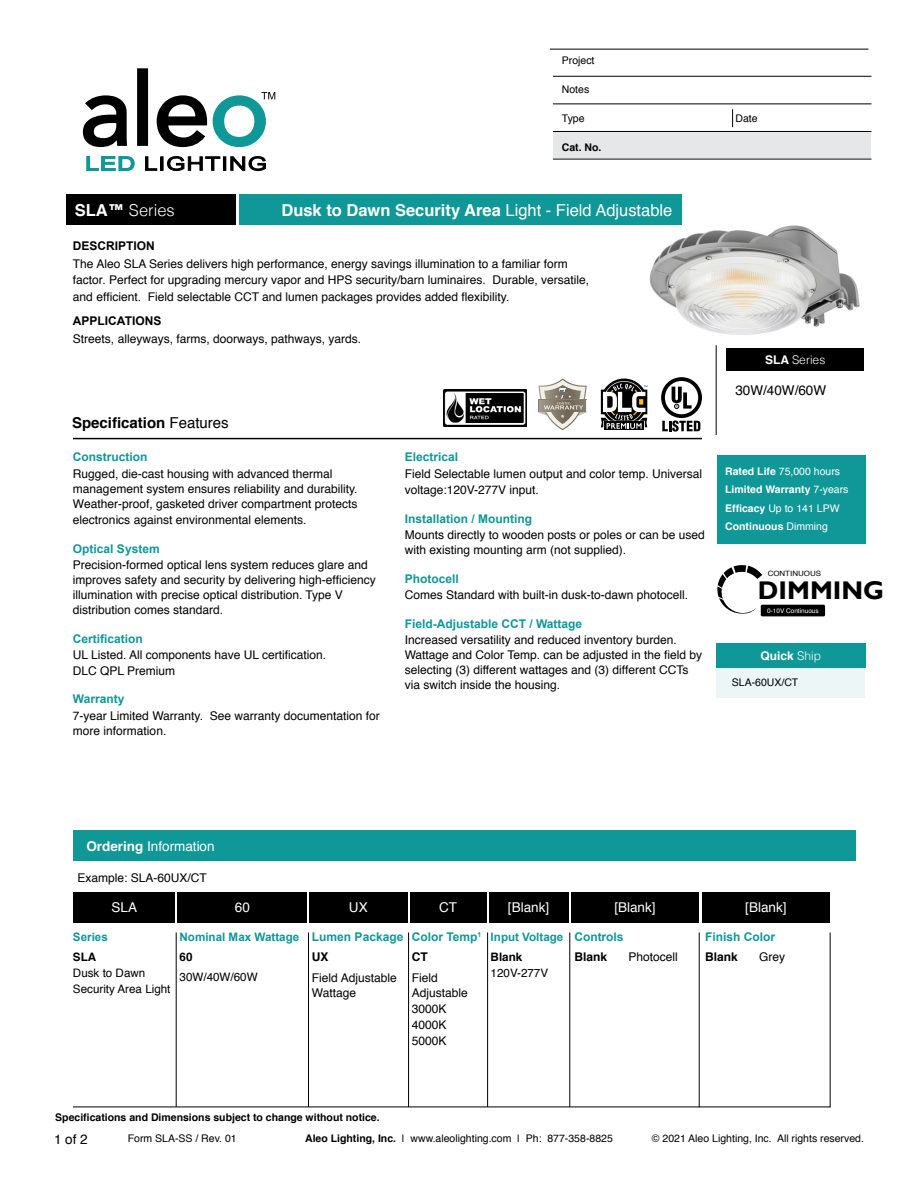
<style>
.page{position:relative;width:918px;height:1188px;background:#fff}
.page>*{position:absolute;margin:0;border:0;box-sizing:border-box;transform-origin:0 0}
.t1{font:700 25.5px "Gill Sans";color:#000}
.t2{font:700 16.5px "Helvetica";color:#fff}
.t3{font:300 16.5px "Helvetica";color:#fff}
.t4{font:700 15px "Helvetica";color:#000}
.t5{font:13.5px "Helvetica";color:#fff}
.t6{font:13.5px "Helvetica";color:#000}
.t7{font:12px/15px "Helvetica";color:#000}
.t8{font:700 12px "Arial";color:#109797}
.t9{font:700 12px "Arial";color:#000}
.t10{font:700 12px "Helvetica";color:#000}
.t11{font:300 12px "Helvetica";color:#fff}
.t12{font:700 12px "Helvetica";color:#fff}
.t13{font:11.7px/15.8px "Helvetica";color:#000}
.t14{font:700 11.7px "Arial";color:#109797}
.t15{font:700 11.7px "Helvetica";color:#000}
.t16{font:10.5px "Helvetica";color:#000}
.t17{font:700 10.5px/18.6px "Helvetica";color:#fff}
.t18{font:700 10.5px "Helvetica";color:#000}
.t19{font:7.35px "Helvetica";color:#000;scale:1.09 1}
.t20{font:6.45px "Helvetica";color:#fff}
.s1{font-weight:700}
.s2{font-weight:400}
.s3{font-weight:300}
</style>
<div class="page">
<img style="left:649px;top:225px;width:211px;height:133px">
<div style="left:239px;top:195px;width:443px;height:30px;background:#109797"></div>
<div style="left:554px;top:132px;width:317px;height:26px;background:#e6e7e8"></div>
<div style="left:138px;top:69px;width:9px;height:76px;background:#000"></div>
<div style="left:137px;top:68px;width:11px;height:78px;border:2px solid #000"></div>
<svg style="left:86px;top:156px;width:49px;height:16px"></svg>
<svg style="left:145px;top:156px;width:121px;height:16px"></svg>
<svg style="left:156px;top:92px;width:119px;height:56px"></svg>
<svg style="left:82px;top:95px;width:46px;height:53px"></svg>
<hr style="left:550px;top:49px;width:318px;height:1px;background:#000">
<hr style="left:553px;top:76px;width:319px;height:1px;background:#000">
<hr style="left:553px;top:104px;width:319px;height:1px;background:#000">
<hr style="left:553px;top:131px;width:319px;height:1px;background:#000">
<hr style="left:553px;top:159px;width:319px;height:1px;background:#000">
<svg style="left:732px;top:109px;width:1px;height:18px"></svg>
<hr style="left:73px;top:438px;width:629px;height:1px;background:#000">
<div style="left:716px;top:668px;width:149px;height:30px;background:#ecf6f6"></div>
<div style="left:716px;top:643px;width:150px;height:25px;background:#109797"></div>
<div style="left:66px;top:195px;width:170px;height:30px;background:#000"></div>
<div style="left:726px;top:348px;width:138px;height:23px;background:#000"></div>
<hr style="left:716px;top:345px;width:1px;height:90px;background:#000">
<div style="left:73px;top:831px;width:782px;height:30px;background:#109797"></div>
<div style="left:73px;top:892px;width:102px;height:30px;background:#000"></div>
<div style="left:177px;top:892px;width:130px;height:30px;background:#000"></div>
<div style="left:310px;top:892px;width:98px;height:30px;background:#000"></div>
<hr style="left:176px;top:932px;width:1px;height:175px;background:#000">
<hr style="left:308px;top:932px;width:1px;height:175px;background:#000">
<hr style="left:73px;top:1107px;width:758px;height:1px;background:#000">
<div style="left:410px;top:892px;width:76px;height:30px;background:#000"></div>
<hr style="left:408px;top:932px;width:1px;height:175px;background:#000">
<hr style="left:487px;top:932px;width:1px;height:175px;background:#000">
<hr style="left:699px;top:932px;width:1px;height:175px;background:#000">
<hr style="left:830px;top:932px;width:1px;height:175px;background:#000">
<div style="left:717px;top:455px;width:149px;height:88px;background:#109797"></div>
<div style="left:761px;top:605px;width:64px;height:11px;background:#000;border-radius:2px"></div>
<svg style="left:717px;top:565px;width:45px;height:49px"></svg>
<div style="left:489px;top:892px;width:79px;height:30px;background:#000"></div>
<div style="left:571px;top:892px;width:128px;height:30px;background:#000"></div>
<div style="left:702px;top:892px;width:128px;height:30px;background:#000"></div>
<hr style="left:569px;top:932px;width:1px;height:175px;background:#000">
<div style="left:604px;top:422px;width:40px;height:8px;background:#000"></div>
<svg style="left:601px;top:379px;width:46px;height:50px"></svg>
<img style="left:444px;top:389px;width:83px;height:38px">
<svg style="left:661px;top:377px;width:41px;height:55px"></svg>
<svg style="left:538px;top:379px;width:49px;height:51px"></svg>
<h2 class="t3" style="left:75px;top:196px;width:101px"><span class="s1">SLA™</span> Series</h2>
<p class="t16" style="left:562px;top:52px;width:34px">Project</p>
<p class="t16" style="left:562px;top:81px;width:29px">Notes</p>
<p class="t16" style="left:562px;top:110px;width:24px">Type</p>
<p class="t16" style="left:736px;top:110px;width:24px">Date</p>
<p class="t18" style="left:562px;top:139px;width:41px">Cat. No.</p>
<h2 class="t2" style="left:281px;top:197px;width:392px">Dusk to Dawn Security Area <span class="s2">Light - Field Adjustable</span></h2>
<p class="t9" style="left:73px;top:238px;width:84px">DESCRIPTION</p>
<p class="t7" style="left:73px;top:256px;width:518px;line-height:16.5px">The Aleo SLA Series delivers high performance, energy savings illumination to a familiar form factor. Perfect for upgrading mercury vapor and HPS security/barn luminaires. Durable, versatile, and efficient. Field selectable CCT and lumen packages provides added flexibility.</p>
<p class="t9" style="left:73px;top:313px;width:90px">APPLICATIONS</p>
<p class="t7" style="left:73px;top:332px;width:290px">Streets, alleyways, farms, doorways, pathways, yards.</p>
<p class="t4" style="left:72px;top:411px;width:158px">Specification <span class="s2">Features</span></p>
<p class="t8" style="left:73px;top:449px;width:76px">Construction</p>
<p class="t7" style="left:73px;top:466px;width:286px">Rugged, die-cast housing with advanced thermal management system ensures reliability and durability.<br>Weather-proof, gasketed driver compartment protects</p>
<p class="t7" style="left:73px;top:513px;width:235px">electronics against environmental elements.</p>
<p class="t8" style="left:73px;top:540px;width:88px">Optical System</p>
<p class="t7" style="left:73px;top:558px;width:304px">Precision-formed optical lens system reduces glare and improves safety and security by delivering high-efficiency illumination with precise optical distribution. Type V distribution comes standard.</p>
<p class="t8" style="left:73px;top:630px;width:72px">Certification</p>
<p class="t7" style="left:73px;top:647px;width:255px;line-height:15.8px">UL Listed. All components have UL certification.<br>DLC QPL Premium</p>
<p class="t8" style="left:73px;top:691px;width:53px">Warranty</p>
<p class="t7" style="left:73px;top:709px;width:308px">7-year Limited Warranty. See warranty documentation for more information.</p>
<p class="t8" style="left:405px;top:449px;width:55px">Electrical</p>
<p class="t7" style="left:405px;top:466px;width:299px;line-height:16.5px">Field Selectable lumen output and color temp. Universal voltage:120V-277V input.</p>
<p class="t8" style="left:405px;top:510px;width:129px">Installation / Mounting</p>
<p class="t7" style="left:405px;top:528px;width:302px">Mounts directly to wooden posts or poles or can be used with existing mounting arm (not supplied).</p>
<p class="t8" style="left:405px;top:570px;width:56px">Photocell</p>
<p class="t7" style="left:405px;top:588px;width:285px">Comes Standard with built-in dusk-to-dawn photocell.</p>
<p class="t8" style="left:405px;top:615px;width:179px">Field-Adjustable CCT / Wattage</p>
<p class="t7" style="left:405px;top:633px;width:299px">Increased versatility and reduced inventory burden.<br>Wattage and Color Temp. can be adjusted in the field by selecting (3) different wattages and (3) different CCTs via switch inside the housing.</p>
<p class="t11" style="left:765px;top:349px;width:62px"><span class="s1">SLA</span> Series</p>
<p class="t6" style="left:735px;top:380px;width:92px">30W/40W/60W</p>
<p class="t17" style="left:725px;top:462px;width:125px">Rated Life <span class="s2">75,000 hours<br></span>Limited Warranty <span class="s2">7-years<br></span>Efficacy <span class="s2">Up to 141 LPW<br></span>Continuous <span class="s2">Dimming</span></p>
<p class="t19" style="left:768px;top:568px;width:50px">CONTINUOUS</p>
<h1 class="t1" style="left:758px;top:575px;width:128px">DIMMING</h1>
<p class="t20" style="left:767px;top:605px;width:53px">0-10V Continuous</p>
<p class="t12" style="left:760px;top:646px;width:62px">Quick <span class="s3">Ship</span></p>
<p class="t16" style="left:732px;top:674px;width:68px">SLA-60UX/CT</p>
<p class="t5" style="left:86px;top:836px;width:130px"><span class="s1">Ordering</span> Information</p>
<p class="t7" style="left:77px;top:870px;width:131px">Example: SLA-60UX/CT</p>
<p class="t5" style="left:112px;top:897px;width:27px">SLA</p>
<p class="t5" style="left:235px;top:897px;width:17px">60</p>
<p class="t5" style="left:349px;top:897px;width:20px">UX</p>
<p class="t14" style="left:73px;top:929px;width:36px">Series</p>
<p class="t15" style="left:73px;top:948px;width:25px">SLA</p>
<p class="t13" style="left:73px;top:965px;width:99px">Dusk to Dawn<br>Security Area Light</p>
<p class="t14" style="left:180px;top:929px;width:121px">Nominal Max Wattage</p>
<p class="t15" style="left:180px;top:948px;width:14px">60</p>
<p class="t13" style="left:180px;top:970px;width:80px">30W/40W/60W</p>
<p class="t8" style="left:312px;top:929px;width:93px">Lumen Package</p>
<p class="t10" style="left:312px;top:948px;width:18px">UX</p>
<p class="t7" style="left:312px;top:970px;width:86px;line-height:15.8px">Field Adjustable<br>Wattage</p>
<p class="t5" style="left:439px;top:897px;width:19px">CT</p>
<p class="t8" style="left:412px;top:929px;width:71px">Color Temp<sup>1</sup></p>
<p class="t10" style="left:412px;top:948px;width:17px">CT</p>
<p class="t7" style="left:412px;top:970px;width:58px;line-height:15.8px">Field<br>Adjustable<br>3000K<br>4000K<br>5000K</p>
<p class="t5" style="left:508px;top:897px;width:43px">[Blank]</p>
<p class="t5" style="left:614px;top:897px;width:43px">[Blank]</p>
<p class="t5" style="left:745px;top:897px;width:43px">[Blank]</p>
<p class="t14" style="left:491px;top:929px;width:74px">Input Voltage</p>
<p class="t15" style="left:491px;top:948px;width:33px">Blank</p>
<p class="t13" style="left:491px;top:965px;width:59px">120V-277V</p>
<p class="t8" style="left:574px;top:929px;width:51px">Controls</p>
<p class="t10" style="left:574px;top:948px;width:34px">Blank</p>
<p class="t7" style="left:628px;top:950px;width:51px">Photocell</p>
<p class="t8" style="left:705px;top:929px;width:72px">Finish Color</p>
<p class="t10" style="left:705px;top:948px;width:34px">Blank</p>
<p class="t7" style="left:759px;top:950px;width:28px">Grey</p>
<p class="t18" style="left:55px;top:1109px;width:326px">Specifications and Dimensions subject to change without notice.</p>
<p class="t6" style="left:54px;top:1129px;width:35px">1 of 2</p>
<p class="t16" style="left:128px;top:1130px;width:110px">Form SLA-SS / Rev. 01</p>
<p class="t16" style="left:305px;top:1130px;width:309px"><span class="s1">Aleo Lighting, Inc.</span> | www.aleolighting.com | Ph: 877-358-8825</p>
<p class="t16" style="left:652px;top:1130px;width:214px">© 2021 Aleo Lighting, Inc. All rights reserved.</p>
</div>
